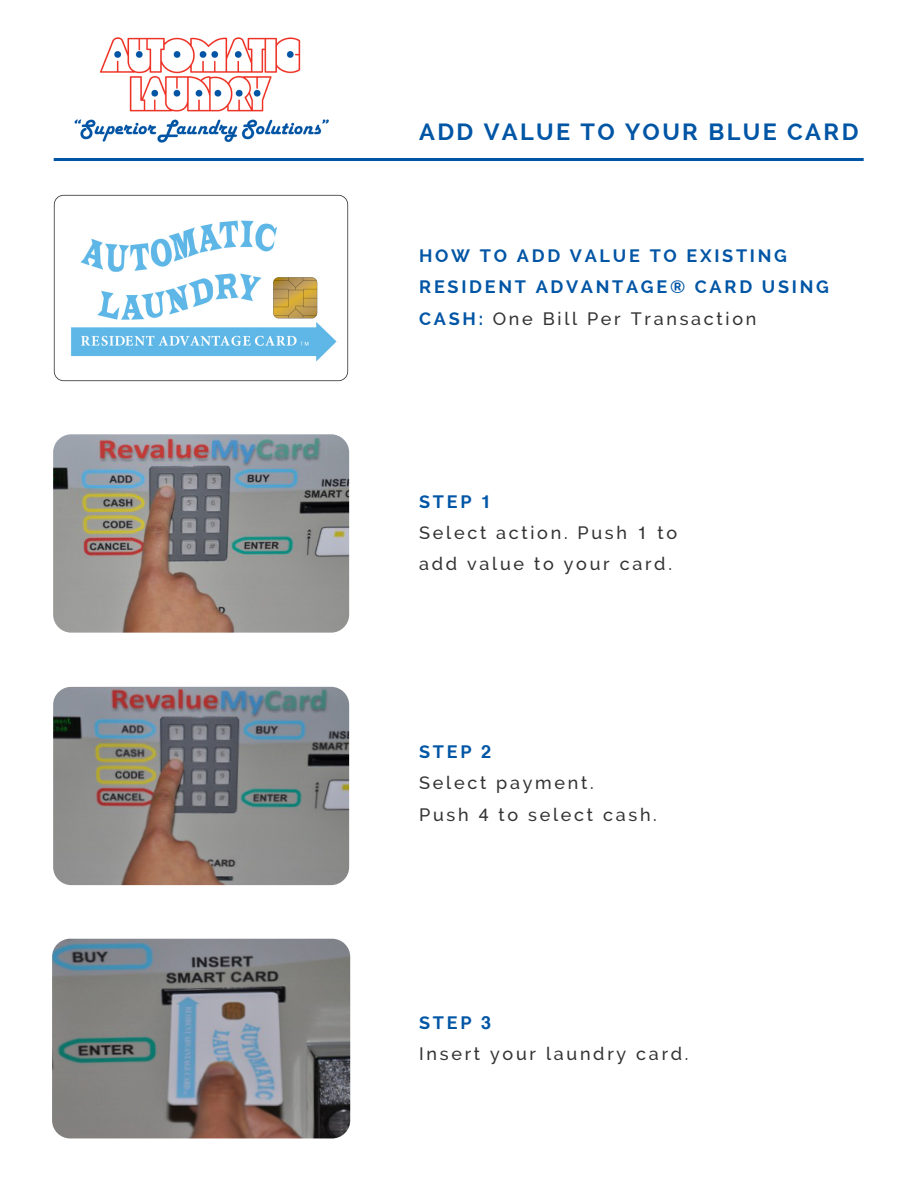
<style>
.page{position:relative;width:918px;height:1188px;background:#fff}
.page>*{position:absolute;margin:0;border:0;box-sizing:border-box;transform-origin:0 0}
.t1{font:700 23.4px "Raleway";letter-spacing:.1em;color:#0055a5}
.t2{font:500 18px/31.2px "Raleway";letter-spacing:.15em;color:#333}
.t3{font:700 18px/31.2px "Raleway";letter-spacing:.15em;color:#0055a5}
.s1{font-weight:500;color:#333}
.s2{font-weight:700;color:#0055a5}
.s3{font-family:"Helvetica";font-weight:700;color:#0055a5}
.s4{font-family:"Helvetica";font-weight:400}
</style>
<div class="page">
<img style="left:74px;top:37px;width:255px;height:106px">
<hr style="left:54px;top:158px;width:810px;height:3px;background:#0055a5">
<img style="left:53px;top:434px;width:296px;height:199px">
<img style="left:53px;top:687px;width:296px;height:198px">
<img style="left:52px;top:939px;width:298px;height:199px">
<img style="left:53px;top:194px;width:296px;height:188px">
<p class="t1" style="left:419px;top:118px;width:441px">ADD VALUE TO YOUR BLUE CARD</p>
<p class="t3" style="left:419px;top:240px;width:411px">HOW TO ADD VALUE TO EXISTING<br>RESIDENT ADVANTAGE® CARD USING<br>CASH: <span class="s1">One Bill Per Transaction</span></p>
<p class="t2" style="left:419px;top:486px;width:259px"><span class="s2">STEP</span> <span class="s3">1<br></span>Select action. Push <span class="s4">1</span> to add value to your card.</p>
<p class="t2" style="left:419px;top:736px;width:239px"><span class="s2">STEP</span> <span class="s3">2<br></span>Select payment.<br>Push <span class="s4">4</span> to select cash.</p>
<p class="t2" style="left:419px;top:1007px;width:271px"><span class="s2">STEP</span> <span class="s3">3<br></span>Insert your laundry card.</p>
</div>
